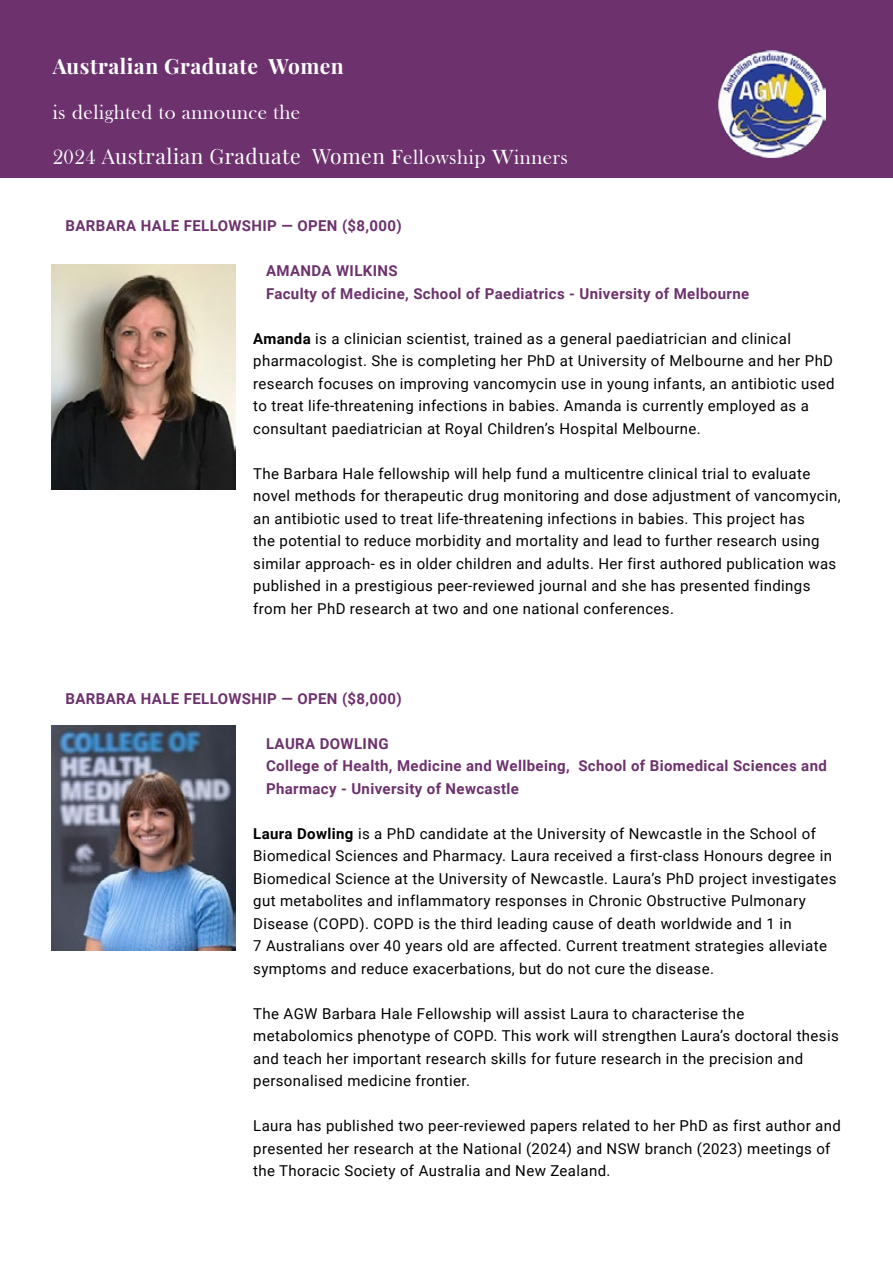
<style>
.page{position:relative;width:893px;height:1263px;background:#fff}
.page>*{position:absolute;margin:0;border:0;box-sizing:border-box;transform-origin:0 0}
.t1{font:21px "Playfair Display";letter-spacing:.025em;color:#fff}
.t2{font:21px "Bask Old Face";letter-spacing:.025em;color:#fff}
.t3{font:700 21px "Playfair Display";letter-spacing:.025em;color:#fff}
.t4{font:15px/22.5px "Roboto";letter-spacing:.025em;color:#000}
.t5{font:700 15px/22.5px "Roboto";letter-spacing:.025em;color:#6d326d}
.s1{font-family:"Bask Old Face"}
.s2{font-weight:700}
</style>
<div class="page">
<div style="left:0;top:0;width:893px;height:178px;background:#6d326d"></div>
<img style="left:51px;top:265px;width:184px;height:225px">
<img style="left:51px;top:726px;width:184px;height:225px">
<img style="left:719px;top:51px;width:106px;height:106px">
<h1 class="t3" style="left:53px;top:49px;width:293px">Australian Graduate Women</h1>
<h1 class="t2" style="left:53px;top:100px;width:249px">is delighted to announce the</h1>
<h1 class="t1" style="left:53px;top:139px;width:517px"><span class="s1">2024</span> Australian Graduate Women <span class="s1">Fellowship Winners</span></h1>
<p class="t5" style="left:65px;top:214px;width:338px">BARBARA HALE FELLOWSHIP — OPEN ($8,000)</p>
<p class="t5" style="left:266px;top:259px;width:485px">AMANDA WILKINS<br>Faculty of Medicine, School of Paediatrics - University of Melbourne</p>
<p class="t4" style="left:253px;top:326px;width:583px"><span class="s2">Amanda</span> is a clinician scientist, trained as a general paediatrician and clinical pharmacologist. She is completing her PhD at University of Melbourne and her PhD research focuses on improving vancomycin use in young infants, an antibiotic used to treat life-threatening infections in babies. Amanda is currently employed as a consultant paediatrician at Royal Children’s Hospital Melbourne.</p>
<p class="t4" style="left:253px;top:461px;width:589px">The Barbara Hale fellowship will help fund a multicentre clinical trial to evaluate novel methods for therapeutic drug monitoring and dose adjustment of vancomycin, an antibiotic used to treat life-threatening infections in babies. This project has<br>the potential to reduce morbidity and mortality and lead to further research using similar approach- es in older children and adults. Her first authored publication was published in a prestigious peer-reviewed journal and she has presented findings from her PhD research at two and one national conferences.</p>
<p class="t5" style="left:65px;top:686px;width:338px">BARBARA HALE FELLOWSHIP — OPEN ($8,000)</p>
<p class="t5" style="left:266px;top:731px;width:562px">LAURA DOWLING<br>College of Health, Medicine and Wellbeing, School of Biomedical Sciences and<br>Pharmacy - University of Newcastle</p>
<p class="t4" style="left:253px;top:821px;width:585px"><span class="s2">Laura Dowling</span> is a PhD candidate at the University of Newcastle in the School of Biomedical Sciences and Pharmacy. Laura received a first-class Honours degree in Biomedical Science at the University of Newcastle. Laura’s PhD project investigates gut metabolites and inflammatory responses in Chronic Obstructive Pulmonary Disease (COPD). COPD is the third leading cause of death worldwide and 1 in<br>7 Australians over 40 years old are affected. Current treatment strategies alleviate symptoms and reduce exacerbations, but do not cure the disease.</p>
<p class="t4" style="left:253px;top:1001px;width:587px">The AGW Barbara Hale Fellowship will assist Laura to characterise the metabolomics phenotype of COPD. This work will strengthen Laura’s doctoral thesis and teach her important research skills for future research in the precision and personalised medicine frontier.</p>
<p class="t4" style="left:253px;top:1114px;width:589px">Laura has published two peer-reviewed papers related to her PhD as first author and presented her research at the National (2024) and NSW branch (2023) meetings of the Thoracic Society of Australia and New Zealand.</p>
</div>
